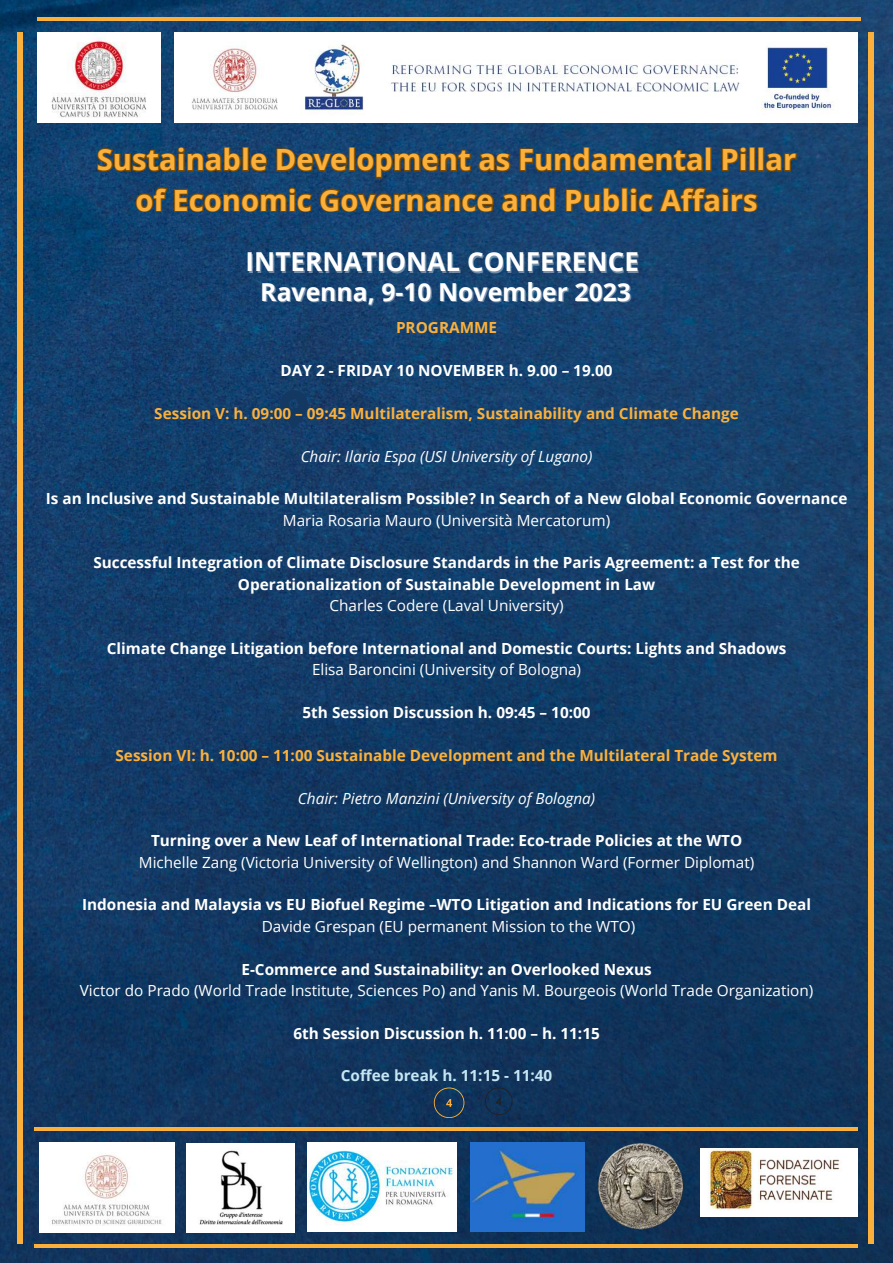
<style>
.page{position:relative;width:893px;height:1263px;background:#fff}
.page>*{position:absolute;margin:0;border:0;box-sizing:border-box;transform-origin:0 0}
.t1{font:700 29.17px/40.5px "Open Sans";color:#fbb03b;text-align:center}
.t2{font:700 26.1px "Open Sans";color:#fff}
.t3{font:700 24.75px "Open Sans";color:#fff}
.t4{font:700 15.3px/21.4px "Open Sans";color:#fff;text-align:center}
.t5{font:15.3px "Open Sans";color:#fff}
.t6{font:700 15.3px "Open Sans";color:#fbb03b}
.t7{font:italic 15.3px "Open Sans";color:#fff}
.t8{font:700 15.3px "Open Sans";color:#c5e6f3}
</style>
<div class="page">
<img style="left:0;top:0;width:893px;height:1263px">
<div style="left:868px;top:33px;width:6px;height:1211px;background:#fbb03b"></div>
<img style="left:308px;top:1142px;width:148px;height:89px">
<img style="left:187px;top:1143px;width:108px;height:89px">
<img style="left:471px;top:1142px;width:113px;height:89px">
<img style="left:700px;top:1149px;width:157px;height:67px">
<img style="left:597px;top:1143px;width:85px;height:86px">
<img style="left:39px;top:1142px;width:135px;height:90px">
<svg style="left:280px;top:390px;width:28px;height:39px"></svg>
<img style="left:37px;top:33px;width:124px;height:89px">
<img style="left:174px;top:33px;width:683px;height:89px">
<hr style="left:34px;top:1127px;width:823px;height:4px;background:#fbb03b">
<hr style="left:34px;top:1244px;width:823px;height:4px;background:#fbb03b">
<hr style="left:37px;top:17px;width:824px;height:3px;background:#fbb03b">
<div style="left:17px;top:33px;width:6px;height:1211px;background:#fbb03b"></div>
<svg style="left:434px;top:1087px;width:30px;height:31px"></svg>
<svg style="left:485px;top:1087px;width:27px;height:28px"></svg>
<svg style="left:96px;top:146px;width:702px;height:68px;background:#324550"></svg>
<h1 class="t1" style="left:97px;top:139px;width:701px">Sustainable Development as Fundamental Pillar of Economic Governance and Public Affairs</h1>
<h2 class="t2" style="left:246px;top:244px;width:395px">INTERNATIONAL CONFERENCE</h2>
<h3 class="t3" style="left:260px;top:274px;width:372px">Ravenna, 9-10 November 2023</h3>
<p class="t6" style="left:396px;top:317px;width:103px">PROGRAMME</p>
<p class="t4" style="left:280px;top:359px;width:333px">DAY 2 - FRIDAY 10 NOVEMBER h. 9.00 – 19.00</p>
<p class="t6" style="left:154px;top:402px;width:586px">Session V: h. 09:00 – 09:45 Multilateralism, Sustainability and Climate Change</p>
<p class="t7" style="left:301px;top:445px;width:293px">Chair: Ilaria Espa (USI University of Lugano)</p>
<p class="t4" style="left:46px;top:488px;width:803px">Is an Inclusive and Sustainable Multilateralism Possible? In Search of a New Global Economic Governance</p>
<p class="t5" style="left:283px;top:509px;width:329px">Maria Rosaria Mauro (Università Mercatorum)</p>
<p class="t4" style="left:93px;top:552px;width:708px">Successful Integration of Climate Disclosure Standards in the Paris Agreement: a Test for the<br>Operationalization of Sustainable Development in Law</p>
<p class="t5" style="left:329px;top:595px;width:236px">Charles Codere (Laval University)</p>
<p class="t4" style="left:107px;top:637px;width:681px">Climate Change Litigation before International and Domestic Courts: Lights and Shadows</p>
<p class="t5" style="left:312px;top:659px;width:271px">Elisa Baroncini (University of Bologna)</p>
<p class="t4" style="left:302px;top:701px;width:289px">5th Session Discussion h. 09:45 – 10:00</p>
<p class="t6" style="left:115px;top:744px;width:663px">Session VI: h. 10:00 – 11:00 Sustainable Development and the Multilateral Trade System</p>
<p class="t7" style="left:298px;top:787px;width:299px">Chair: Pietro Manzini (University of Bologna)</p>
<p class="t4" style="left:151px;top:830px;width:592px">Turning over a New Leaf of International Trade: Eco-trade Policies at the WTO</p>
<p class="t5" style="left:139px;top:851px;width:617px">Michelle Zang (Victoria University of Wellington) and Shannon Ward (Former Diplomat)</p>
<p class="t4" style="left:82px;top:894px;width:730px">Indonesia and Malaysia vs EU Biofuel Regime –WTO Litigation and Indications for EU Green Deal</p>
<p class="t5" style="left:262px;top:915px;width:375px">Davide Grespan (EU permanent Mission to the WTO)</p>
<p class="t4" style="left:241px;top:958px;width:412px">E-Commerce and Sustainability: an Overlooked Nexus</p>
<p class="t5" style="left:80px;top:979px;width:735px">Victor do Prado (World Trade Institute, Sciences Po) and Yanis M. Bourgeois (World Trade Organization)</p>
<p class="t4" style="left:293px;top:1022px;width:308px">6th Session Discussion h. 11:00 – h. 11:15</p>
<p class="t8" style="left:341px;top:1065px;width:213px">Coffee break h. 11:15 - 11:40</p>
</div>
